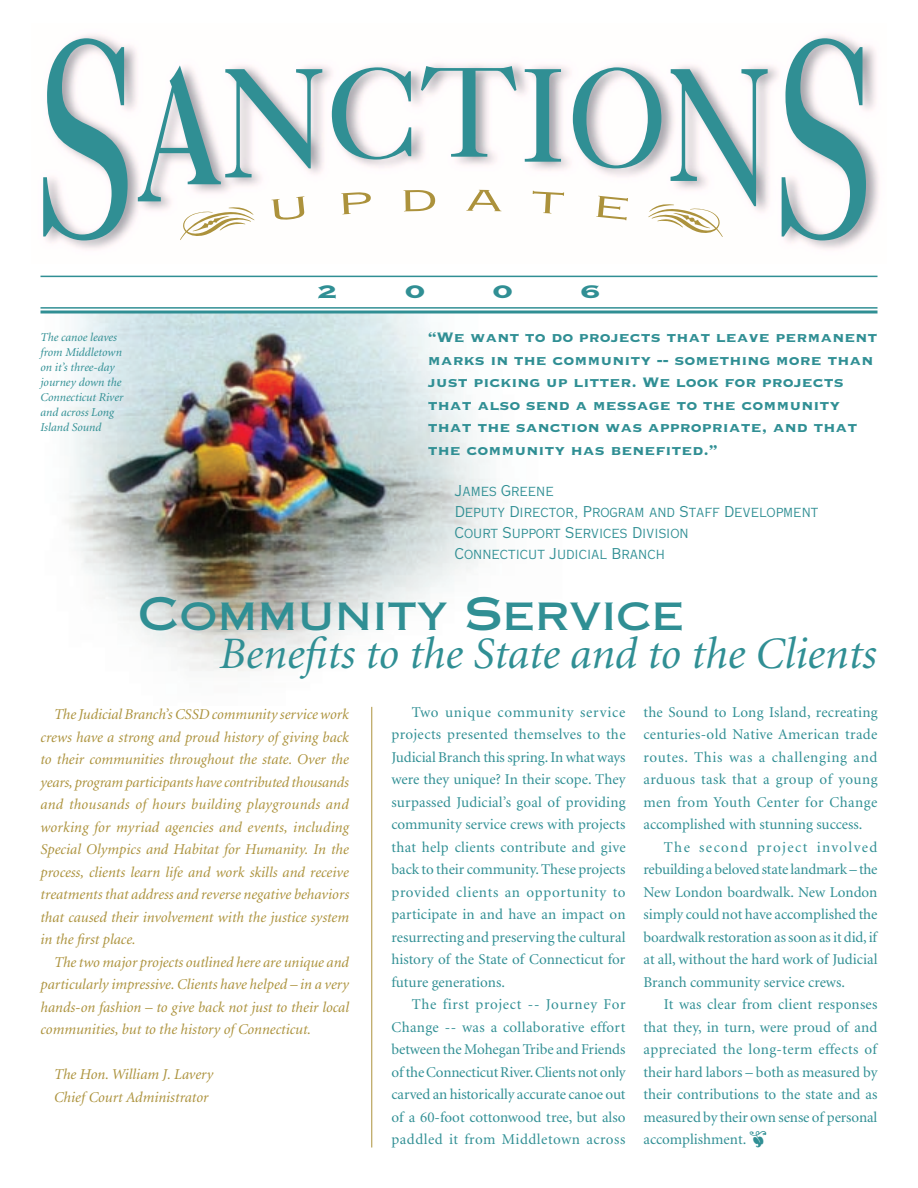
<style>
.page{position:relative;width:918px;height:1188px;background:#fff}
.page>*{position:absolute;margin:0;border:0;box-sizing:border-box;transform-origin:0 0}
.t1{font:italic 45px "Minion";color:#308f94}
.t2{font:45px "Copperplate Thirty One AB";color:#308f94}
.t3{font:24px "Copperplate Thirty Three BC";color:#308f94;scale:1.4 1}
.t4{font:18px/22.5px "Copperplate Thirty Three BC";color:#308f94}
.t5{font:15px/22.5px "Minion";color:#308f94;text-align:justify}
.t6{font:italic 15px/22.5px "Minion";color:#ac923c;text-align:justify}
.t7{font:15px/21px "Copperplate Twenty Nine AB";color:#308f94}
.t8{font:italic 12px/15px "Minion";color:#308f94}
.s1{font-family:"Truesdell Sorts";font-size:19.5px}
</style>
<div class="page">
<img style="left:66px;top:314px;width:430px;height:358px">
<img style="left:46px;top:34px;width:833px;height:216px">
<svg style="left:43px;top:38px;width:85px;height:202px"></svg>
<svg style="left:332px;top:67px;width:79px;height:93px"></svg>
<svg style="left:421px;top:66px;width:95px;height:91px"></svg>
<svg style="left:525px;top:69px;width:36px;height:93px"></svg>
<svg style="left:782px;top:38px;width:84px;height:202px"></svg>
<hr style="left:40px;top:307px;width:838px;height:2px;background:#308f94">
<svg style="left:40px;top:310px;width:838px;height:4px;background:#61a9ad"></svg>
<hr style="left:40px;top:276px;width:838px;height:1px;background:#308f94">
<hr style="left:371px;top:707px;width:1px;height:441px;background:#ac923c">
<svg style="left:138px;top:65px;width:184px;height:177px"></svg>
<svg style="left:341px;top:191px;width:31px;height:23px"></svg>
<svg style="left:404px;top:189px;width:31px;height:22px"></svg>
<svg style="left:466px;top:189px;width:36px;height:22px"></svg>
<svg style="left:532px;top:190px;width:32px;height:24px"></svg>
<svg style="left:573px;top:67px;width:195px;height:171px"></svg>
<p class="t8" style="left:40px;top:330px;width:84px">The canoe leaves from Middletown on it’s three-day journey down the<br>Connecticut River and across Long<br>Island Sound</p>
<h2 class="t3" style="left:317px;top:279px;width:16px">2</h2>
<h2 class="t3" style="left:405px;top:279px;width:16px">0</h2>
<h2 class="t3" style="left:493px;top:279px;width:16px">0</h2>
<h2 class="t3" style="left:580px;top:279px;width:16px">6</h2>
<p class="t4" style="left:428px;top:326px;width:451px">“We want to do projects that leave permanent marks in the community -- something more than just picking up litter. We look for projects that also send a message to the community that the sanction was appropriate, and that the community has benefited.”</p>
<p class="t7" style="left:455px;top:480px;width:365px">James Greene<br>Deputy Director, Program and Staff Development<br>Court Support Services Division<br>Connecticut Judicial Branch</p>
<h1 class="t2" style="left:137px;top:587px;width:548px">Community Service</h1>
<h1 class="t1" style="left:219px;top:631px;width:659px">Benefits to the State and to the Clients</h1>
<p class="t6" style="left:41px;top:704px;width:310px;text-indent:13px">The Judicial Branch’s CSSD community service work crews have a strong and proud history of giving back to their communities throughout the state. Over the years, program participants have contributed thousands and thousands of hours building playgrounds and working for myriad agencies and events, including Special Olympics and Habitat for Humanity. In the process, clients learn life and work skills and receive treatments that address and reverse negative behaviors that caused their involvement with the justice system in the first place.</p>
<p class="t6" style="left:41px;top:951px;width:310px;text-indent:13px">The two major projects outlined here are unique and particularly impressive. Clients have helped – in a very hands-on fashion – to give back not just to their local communities, but to the history of Connecticut.</p>
<p class="t6" style="left:54px;top:1064px;width:161px">The Hon. William J. Lavery<br>Chief Court Administrator</p>
<p class="t5" style="left:644px;top:701px;width:236px">the Sound to Long Island, recreating centuries-old Native American trade routes. This was a challenging and arduous task that a group of young men from Youth Center for Change accomplished with stunning success.</p>
<p class="t5" style="left:644px;top:836px;width:236px;text-indent:20px">The second project involved rebuilding a beloved state landmark – the New London boardwalk. New London simply could not have accomplished the boardwalk restoration as soon as it did, if at all, without the hard work of Judicial Branch community service crews.</p>
<p class="t5" style="left:644px;top:994px;width:236px;text-indent:20px">It was clear from client responses that they, in turn, were proud of and appreciated the long-term effects of their hard labors – both as measured by their contributions to the state and as measured by their own sense of personal accomplishment. <span class="s1">a</span></p>
<p class="t5" style="left:392px;top:701px;width:236px;text-indent:20px">Two unique community service projects presented themselves to the Judicial Branch this spring. In what ways were they unique? In their scope. They surpassed Judicial’s goal of providing community service crews with projects that help clients contribute and give back to their community. These projects provided clients an opportunity to participate in and have an impact on resurrecting and preserving the cultural history of the State of Connecticut for future generations.</p>
<p class="t5" style="left:392px;top:994px;width:236px;text-indent:20px">The first project -- Journey For Change -- was a collaborative effort between the Mohegan Tribe and Friends of the Connecticut River. Clients not only carved an historically accurate canoe out of a 60-foot cottonwood tree, but also paddled it from Middletown across</p>
</div>
